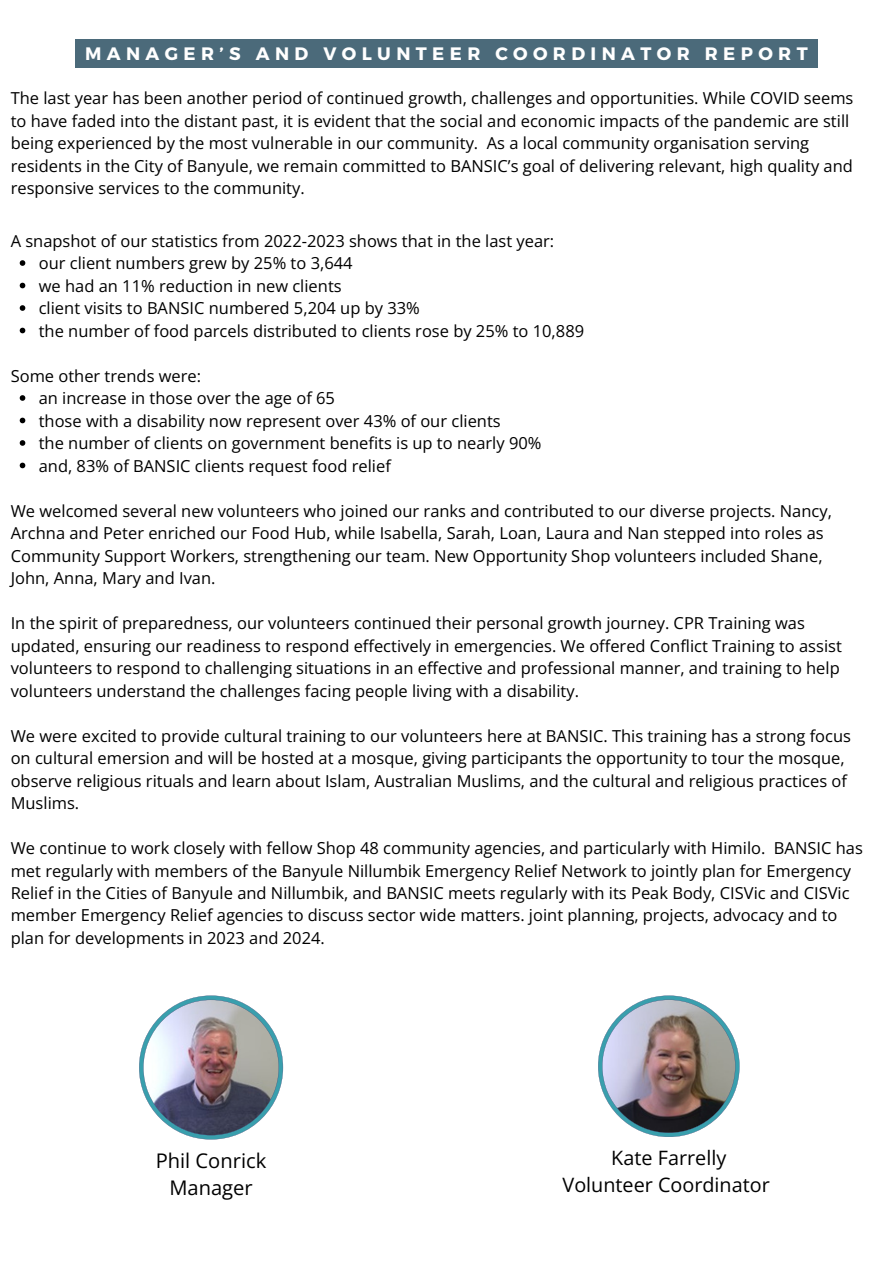
<style>
.page{position:relative;width:893px;height:1264px;background:#fff}
.page>*{position:absolute;margin:0;border:0;box-sizing:border-box;transform-origin:0 0}
.t1{font:20.1px "Open Sans";color:#000}
.t2{font:19.8px "Open Sans";color:#000}
.t3{font:700 18px "Montserrat";letter-spacing:.3em;color:#fff}
.t4{font:16.5px/22.5px "Open Sans";color:#000}
</style>
<div class="page">
<svg style="left:20px;top:260px;width:5px;height:6px"></svg>
<svg style="left:20px;top:283px;width:5px;height:5px"></svg>
<svg style="left:20px;top:305px;width:5px;height:6px"></svg>
<svg style="left:20px;top:328px;width:5px;height:5px"></svg>
<svg style="left:20px;top:395px;width:5px;height:6px"></svg>
<svg style="left:20px;top:417px;width:5px;height:6px"></svg>
<svg style="left:20px;top:440px;width:5px;height:6px"></svg>
<svg style="left:20px;top:462px;width:5px;height:6px"></svg>
<div style="left:75px;top:39px;width:742px;height:29px;background:#4b6a7a"></div>
<img style="left:139px;top:995px;width:144px;height:144px">
<img style="left:598px;top:995px;width:141px;height:142px">
<p class="t3" style="left:85px;top:42px;width:724px">MANAGER’S AND VOLUNTEER COORDINATOR REPORT</p>
<p class="t4" style="left:11px;top:87px;width:844px">The last year has been another period of continued growth, challenges and opportunities. While COVID seems to have faded into the distant past, it is evident that the social and economic impacts of the pandemic are still being experienced by the most vulnerable in our community. As a local community organisation serving residents in the City of Banyule, we remain committed to BANSIC’s goal of delivering relevant, high quality and responsive services to the community.</p>
<p class="t4" style="left:11px;top:229px;width:545px">A snapshot of our statistics from 2022-2023 shows that in the last year:</p>
<p class="t4" style="left:39px;top:251px;width:315px">our client numbers grew by 25% to 3,644</p>
<p class="t4" style="left:39px;top:274px;width:304px">we had an 11% reduction in new clients</p>
<p class="t4" style="left:39px;top:296px;width:382px">client visits to BANSIC numbered 5,204 up by 33%</p>
<p class="t4" style="left:39px;top:319px;width:547px">the number of food parcels distributed to clients rose by 25% to 10,889</p>
<p class="t4" style="left:11px;top:364px;width:192px">Some other trends were:</p>
<p class="t4" style="left:39px;top:386px;width:298px">an increase in those over the age of 65</p>
<p class="t4" style="left:39px;top:409px;width:463px">those with a disability now represent over 43% of our clients</p>
<p class="t4" style="left:39px;top:431px;width:504px">the number of clients on government benefits is up to nearly 90%</p>
<p class="t4" style="left:39px;top:454px;width:353px">and, 83% of BANSIC clients request food relief</p>
<p class="t4" style="left:11px;top:499px;width:822px">We welcomed several new volunteers who joined our ranks and contributed to our diverse projects. Nancy, Archna and Peter enriched our Food Hub, while Isabella, Sarah, Loan, Laura and Nan stepped into roles as Community Support Workers, strengthening our team. New Opportunity Shop volunteers included Shane, John, Anna, Mary and Ivan.</p>
<p class="t4" style="left:11px;top:611px;width:832px">In the spirit of preparedness, our volunteers continued their personal growth journey. CPR Training was updated, ensuring our readiness to respond effectively in emergencies. We offered Conflict Training to assist volunteers to respond to challenging situations in an effective and professional manner, and training to help volunteers understand the challenges facing people living with a disability.</p>
<p class="t4" style="left:11px;top:724px;width:841px">We were excited to provide cultural training to our volunteers here at BANSIC. This training has a strong focus on cultural emersion and will be hosted at a mosque, giving participants the opportunity to tour the mosque, observe religious rituals and learn about Islam, Australian Muslims, and the cultural and religious practices of Muslims.</p>
<p class="t4" style="left:11px;top:836px;width:853px">We continue to work closely with fellow Shop 48 community agencies, and particularly with Himilo. BANSIC has met regularly with members of the Banyule Nillumbik Emergency Relief Network to jointly plan for Emergency Relief in the Cities of Banyule and Nillumbik, and BANSIC meets regularly with its Peak Body, CISVic and CISVic member Emergency Relief agencies to discuss sector wide matters. joint planning, projects, advocacy and to plan for developments in 2023 and 2024.</p>
<p class="t1" style="left:156px;top:1146px;width:112px">Phil Conrick</p>
<p class="t1" style="left:169px;top:1173px;width:85px">Manager</p>
<p class="t2" style="left:611px;top:1143px;width:116px">Kate Farrelly</p>
<p class="t2" style="left:562px;top:1170px;width:209px">Volunteer Coordinator</p>
</div>
